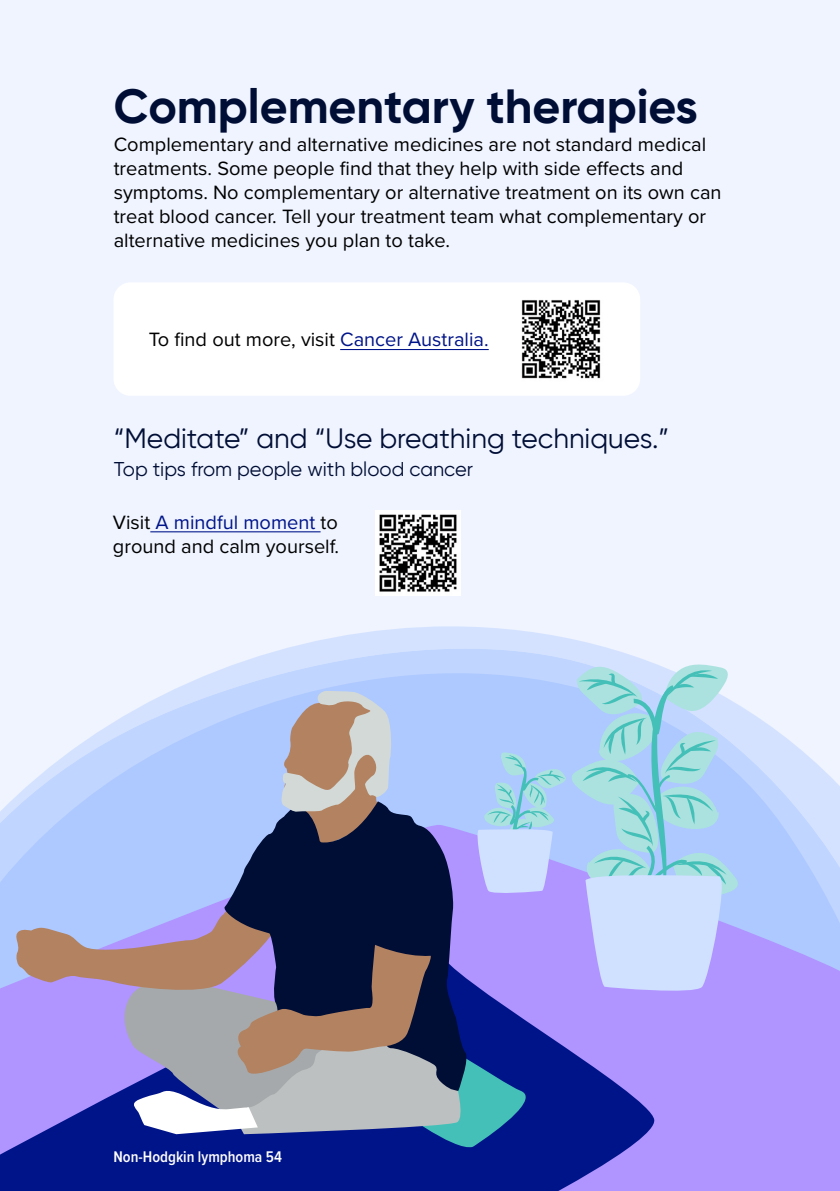
<style>
.page{position:relative;width:840px;height:1191px;background:#fff}
.page>*{position:absolute;margin:0;border:0;box-sizing:border-box;transform-origin:0 0}
.t1{font:700 48px "Gilroy";color:#000d35}
.t2{font:28px "Gilroy";color:#000d35}
.t3{font:20px/24px "Proxima Nova";color:#000}
.t4{font:20px "Gilroy";color:#000d35}
.t5{font:600 16px "Proxima Nova Cond";color:#fff}
.s1{color:#001489}
</style>
<div class="page">
<div style="left:0;top:0;width:839px;height:1191px;background:#eff4ff"></div>
<svg style="left:309px;top:626px;width:279px;height:17px;fill:#d4e2ff"></svg>
<svg style="left:0;top:643px;width:839px;height:182px"></svg>
<div style="left:113px;top:282px;width:526px;height:114px;background:#fff;border-radius:17px"></div>
<img style="left:521px;top:300px;width:80px;height:79px">
<hr style="left:340px;top:349px;width:148px;height:1px;background:#001489">
<img style="left:375px;top:510px;width:85px;height:85px">
<hr style="left:150px;top:531px;width:170px;height:1px;background:#001489">
<svg style="left:0;top:825px;width:839px;height:366px;background:#b0a6fe"></svg>
<svg style="left:0;top:908px;width:657px;height:283px;background:#212e9f"></svg>
<svg style="left:12px;top:662px;width:725px;height:490px;background:#929bca"></svg>
<h1 class="t1" style="left:114px;top:76px;width:585px">Complementary therapies</h1>
<p class="t3" style="left:114px;top:132px;width:609px">Complementary and alternative medicines are not standard medical treatments. Some people find that they help with side effects and symptoms. No complementary or alternative treatment on its own can treat blood cancer. Tell your treatment team what complementary or alternative medicines you plan to take.</p>
<p class="t3" style="left:149px;top:327px;width:341px">To find out more, visit <span class="s1">Cancer Australia.</span></p>
<h2 class="t2" style="left:114px;top:421px;width:556px">“Meditate” and “Use breathing techniques.”</h2>
<p class="t4" style="left:114px;top:456px;width:360px">Top tips from people with blood cancer</p>
<p class="t3" style="left:113px;top:509px;width:228px">Visit <span class="s1">A mindful moment</span> to ground and calm yourself.</p>
<p class="t5" style="left:113px;top:1144px;width:170px">Non-Hodgkin lymphoma 54</p>
</div>
